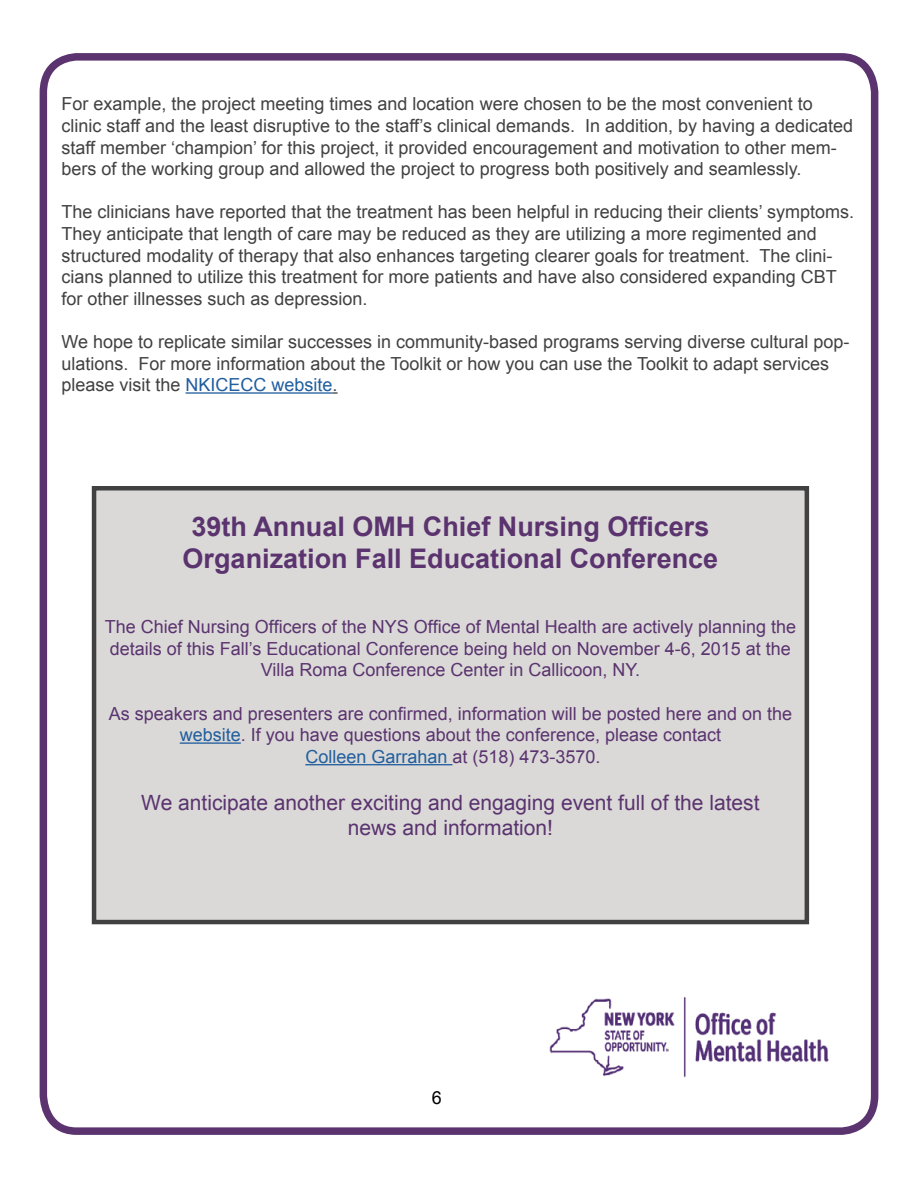
<style>
.page{position:relative;width:918px;height:1188px;background:#fff}
.page>*{position:absolute;margin:0;border:0;box-sizing:border-box;transform-origin:0 0}
.t1{font:700 27px/32.4px "Arial";color:#5a336f;text-align:center}
.t2{font:21px/25.2px "Arial";color:#5a336f;text-align:center}
.t3{font:18px/21.6px "Arial";color:#414142}
.t4{font:18px/21.6px "Arial";color:#5a336f;text-align:center}
.t5{font:18px "Arial";color:#000}
.s1{color:#215e9e}
</style>
<div class="page">
<img style="left:549px;top:997px;width:280px;height:81px">
<hr style="left:186px;top:392px;width:147px;height:2px;background:#215e9e">
<div style="left:40px;top:53px;width:838px;height:1082px;border:8px solid #5a336f;border-radius:35px"></div>
<div style="left:94px;top:488px;width:713px;height:434px;background:#dad9d7"></div>
<hr style="left:180px;top:742px;width:61px;height:2px;background:#215e9e">
<hr style="left:305px;top:764px;width:147px;height:1px;background:#215e9e">
<div style="left:92px;top:486px;width:717px;height:438px;border:4px solid #414142"></div>
<p class="t3" style="left:62px;top:93px;width:793px">For example, the project meeting times and location were chosen to be the most convenient to clinic staff and the least disruptive to the staff’s clinical demands. In addition, by having a dedicated staff member ‘champion’ for this project, it provided encouragement and motivation to other mem&shy;bers of the working group and allowed the project to progress both positively and seamlessly.</p>
<p class="t3" style="left:61px;top:201px;width:794px">The clinicians have reported that the treatment has been helpful in reducing their clients’ symptoms.<br>They anticipate that length of care may be reduced as they are utilizing a more regimented and structured modality of therapy that also enhances targeting clearer goals for treatment. The clini&shy;cians planned to utilize this treatment for more patients and have also considered expanding CBT for other illnesses such as depression.</p>
<p class="t3" style="left:61px;top:331px;width:790px">We hope to replicate similar successes in community-based programs serving diverse cultural pop&shy;ulations. For more information about the Toolkit or how you can use the Toolkit to adapt services please visit the <span class="s1">NKICECC website</span>.</p>
<h1 class="t1" style="left:183px;top:511px;width:537px">39th Annual OMH Chief Nursing Officers<br>Organization Fall Educational Conference</h1>
<p class="t4" style="left:105px;top:616px;width:693px">The Chief Nursing Officers of the NYS Office of Mental Health are actively planning the details of this Fall’s Educational Conference being held on November 4-6, 2015 at the<br>Villa Roma Conference Center in Callicoon, NY.</p>
<p class="t4" style="left:109px;top:703px;width:685px">As speakers and presenters are confirmed, information will be posted here and on the <span class="s1">website</span>. If you have questions about the conference, please contact<br><span class="s1">Colleen Garrahan</span> at (518) 473-3570.</p>
<p class="t2" style="left:141px;top:790px;width:620px">We anticipate another exciting and engaging event full of the latest news and information!</p>
<p class="t5" style="left:432px;top:1086px;width:12px">6</p>
</div>
